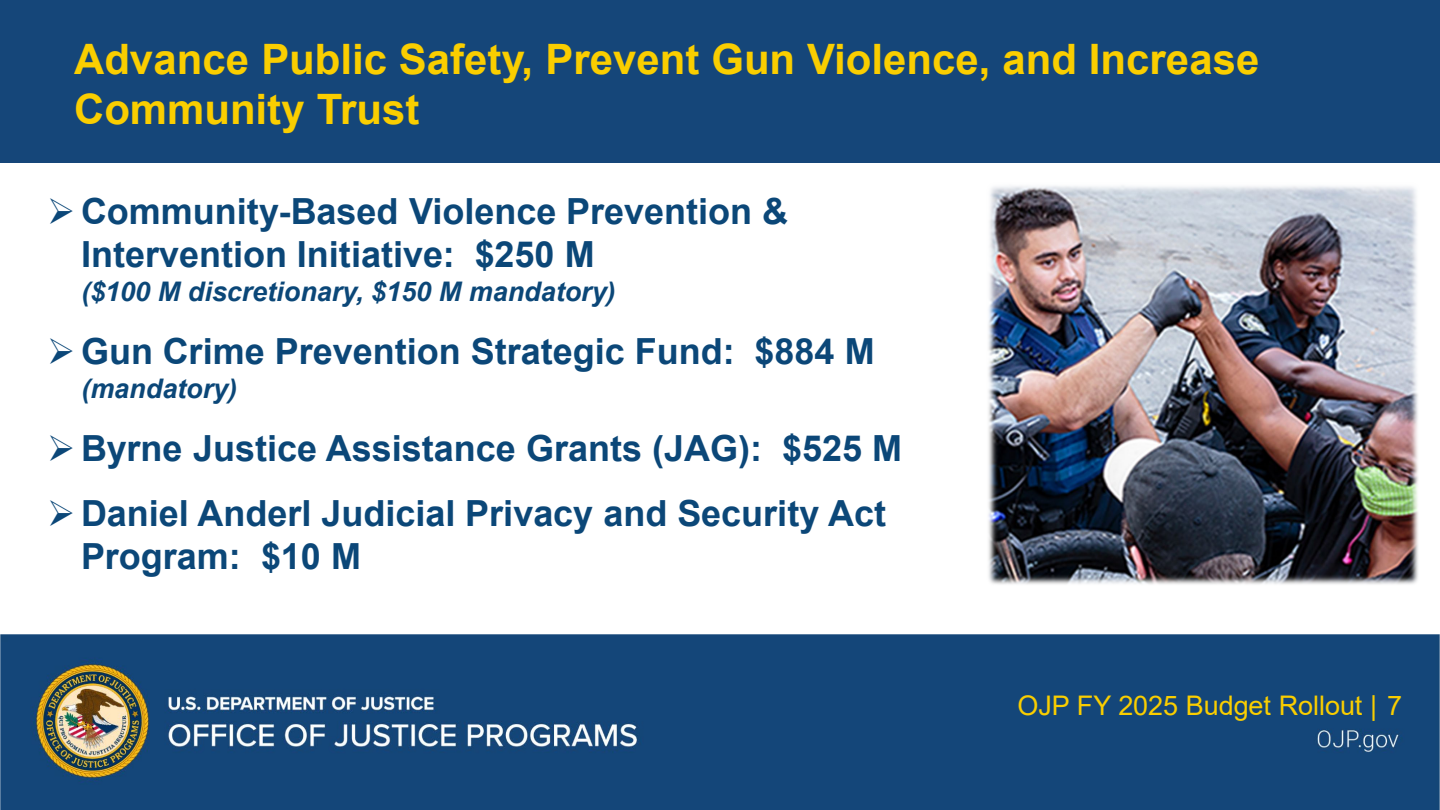
<style>
.page{position:relative;width:1440px;height:810px;background:#fff}
.page>*{position:absolute;margin:0;border:0;box-sizing:border-box;transform-origin:0 0}
.t1{font:700 42px/50.4px "Arial";color:#face00}
.t2{font:700 36px/43.2px "Arial";color:#0b4778}
.t3{font:italic 700 27px "Arial";color:#0b4778}
.t4{font:27px "Arial";letter-spacing:-.005em;color:#face00}
</style>
<div class="page">
<div style="left:0;top:0;width:1440px;height:162px;background:#154679"></div>
<img style="left:988px;top:185px;width:430px;height:399px">
<img style="left:0;top:634px;width:1440px;height:176px">
<p class="t1" style="left:74px;top:34px;width:1187px">Advance Public Safety, Prevent Gun Violence, and Increase<br>Community Trust</p>
<p class="t2" style="left:81px;top:190px;width:709px;text-indent:-34px">➢Community-Based Violence Prevention &amp;<br>Intervention Initiative: $250 M</p>
<h2 class="t3" style="left:81px;top:274px;width:536px">($100 M discretionary, $150 M mandatory)</h2>
<p class="t2" style="left:47px;top:330px;width:829px">➢Gun Crime Prevention Strategic Fund: $884 M</p>
<h2 class="t3" style="left:81px;top:371px;width:157px">(mandatory)</h2>
<p class="t2" style="left:47px;top:427px;width:857px">➢Byrne Justice Assistance Grants (JAG): $525 M</p>
<p class="t2" style="left:81px;top:492px;width:807px;text-indent:-34px">➢Daniel Anderl Judicial Privacy and Security Act<br>Program: $10 M</p>
<p class="t4" style="left:1017px;top:687px;width:386px">OJP FY 2025 Budget Rollout | 7</p>
</div>
